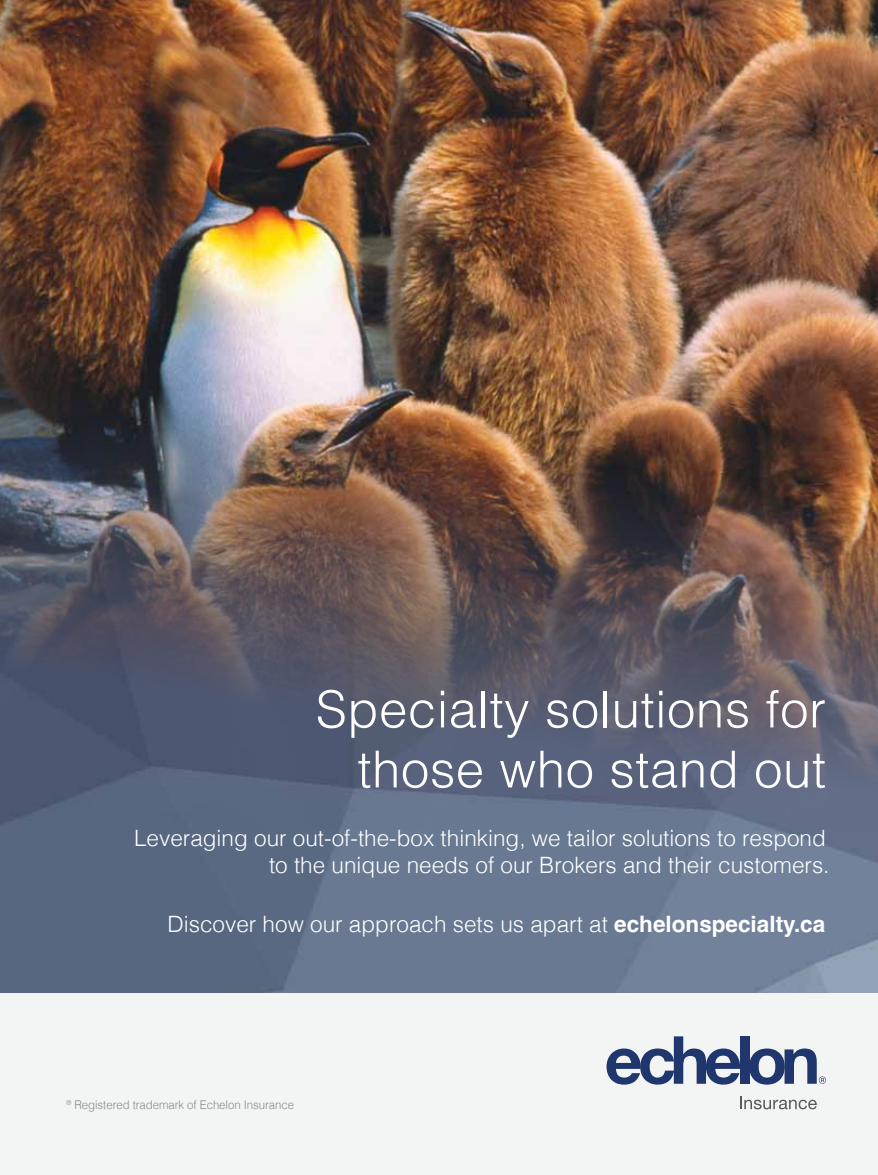
<style>
.page{position:relative;width:878px;height:1175px;background:#fff}
.page>*{position:absolute;margin:0;border:0;box-sizing:border-box;transform-origin:0 0}
.t1{font:300 51px/60px "Helvetica";letter-spacing:.01em;color:#fff;text-align:right}
.t2{font:300 22.5px/27px "Helvetica";color:#fff;text-align:right}
.t3{font:300 12px "Helvetica";letter-spacing:-.005em;color:#6d6e71;scale:.95 1}
.s1{font-weight:700}
</style>
<div class="page">
<img style="left:0;top:0;width:878px;height:366px">
<img style="left:0;top:366px;width:878px;height:627px">
<div style="left:0;top:993px;width:878px;height:181px;background:#f3f4f4"></div>
<svg style="left:606px;top:1036px;width:220px;height:48px"></svg>
<svg style="left:740px;top:1096px;width:76px;height:13px"></svg>
<h1 class="t1" style="left:316px;top:675px;width:512px">Specialty solutions for those who stand out</h1>
<p class="t2" style="left:134px;top:823px;width:697px">Leveraging our out-of-the-box thinking, we tailor solutions to respond to the unique needs of our Brokers and their customers.</p>
<p class="t2" style="left:167px;top:908px;width:659px">Discover how our approach sets us apart at <span class="s1">echelonspecialty.ca</span></p>
<p class="t3" style="left:66px;top:1094px;width:241px"><sup>®</sup> Registered trademark of Echelon Insurance</p>
</div>
